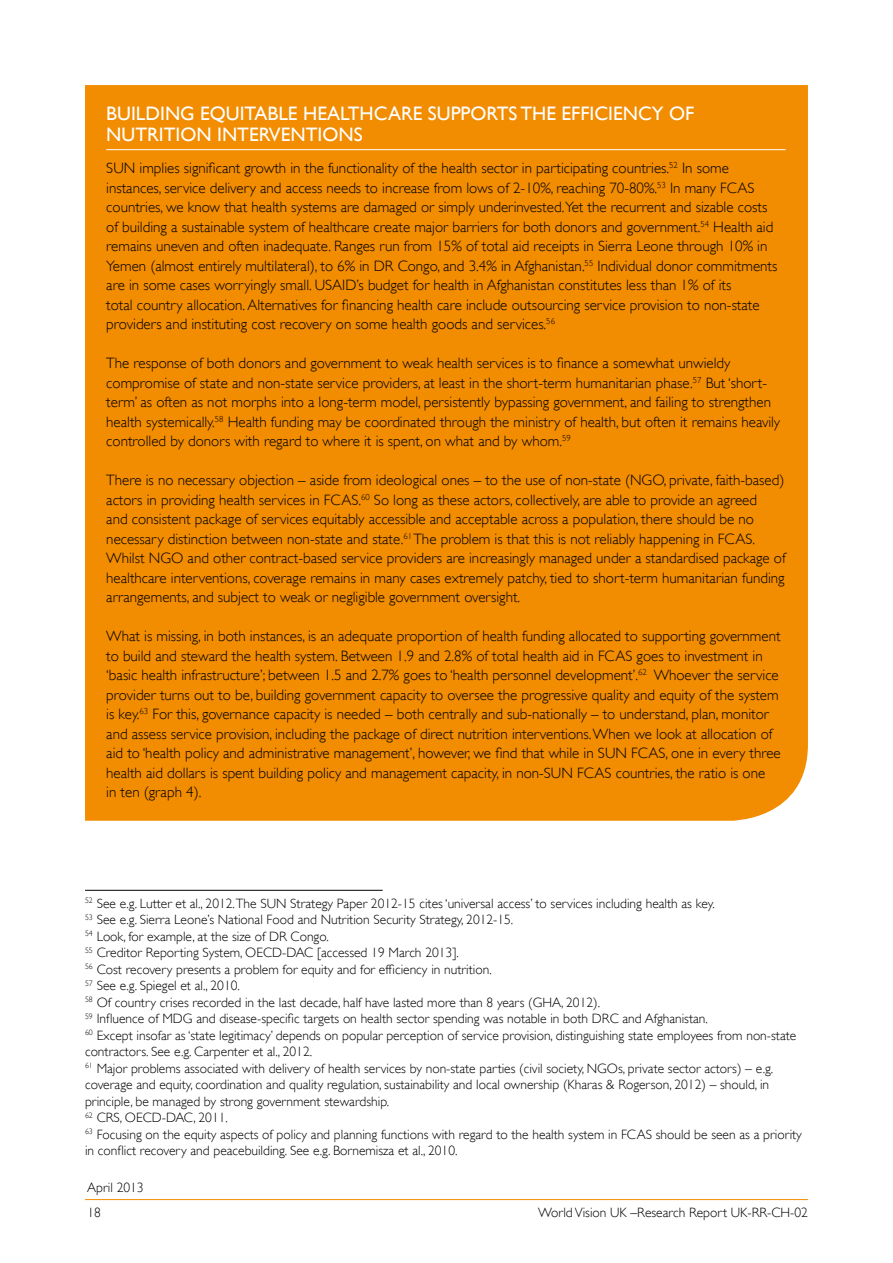
<style>
.page{position:relative;width:893px;height:1263px;background:#fff}
.page>*{position:absolute;margin:0;border:0;box-sizing:border-box;transform-origin:0 0}
.t1{font:19.5px/21px "Gill Sans";color:#fff}
.t2{font:300 15px/19.5px "Gill Sans";color:#000}
.t3{font:300 13.5px/16.5px "Gill Sans";color:#000}
</style>
<div class="page">
<div style="left:85px;top:85px;width:723px;height:736px;background:#f28c00"></div>
<hr style="left:106px;top:149px;width:680px;height:1px;background:#fff">
<hr style="left:85px;top:890px;width:298px;height:1px;background:#000">
<hr style="left:85px;top:1199px;width:723px;height:1px;background:#f28c00">
<h1 class="t1" style="left:106px;top:102px;width:589px">BUILDING EQUITABLE HEALTHCARE SUPPORTS THE EFFICIENCY OF<br>NUTRITION INTERVENTIONS</h1>
<p class="t2" style="left:106px;top:158px;width:673px">SUN implies significant growth in the functionality of the health sector in participating countries.<sup>52</sup> In some instances, service delivery and access needs to increase from lows of 2-10%, reaching 70-80%.<sup>53</sup> In many FCAS countries, we know that health systems are damaged or simply underinvested.Yet the recurrent and sizable costs of building a sustainable system of healthcare create major barriers for both donors and government.<sup>54</sup> Health aid remains uneven and often inadequate. Ranges run from 15% of total aid receipts in Sierra Leone through 10% in Yemen (almost entirely multilateral), to 6% in DR Congo, and 3.4% in Afghanistan.<sup>55</sup> Individual donor commitments are in some cases worryingly small. USAID’s budget for health in Afghanistan constitutes less than 1% of its<br>total country allocation. Alternatives for financing health care include outsourcing service provision to non-state providers and instituting cost recovery on some health goods and services.<sup>56</sup></p>
<p class="t2" style="left:106px;top:353px;width:675px">The response of both donors and government to weak health services is to finance a somewhat unwieldy compromise of state and non-state service providers, at least in the short-term humanitarian phase.<sup>57</sup> But ‘short&shy;term’ as often as not morphs into a long-term model, persistently bypassing government, and failing to strengthen health systemically.<sup>58</sup> Health funding may be coordinated through the ministry of health, but often it remains heavily controlled by donors with regard to where it is spent, on what and by whom.<sup>59</sup></p>
<p class="t2" style="left:106px;top:470px;width:681px">There is no necessary objection – aside from ideological ones – to the use of non-state (NGO, private, faith-based) actors in providing health services in FCAS.<sup>60</sup> So long as these actors, collectively, are able to provide an agreed<br>and consistent package of services equitably accessible and acceptable across a population, there should be no necessary distinction between non-state and state.<sup>61</sup> The problem is that this is not reliably happening in FCAS.<br>Whilst NGO and other contract-based service providers are increasingly managed under a standardised package of healthcare interventions, coverage remains in many cases extremely patchy, tied to short-term humanitarian funding arrangements, and subject to weak or negligible government oversight.</p>
<p class="t2" style="left:106px;top:626px;width:676px">What is missing, in both instances, is an adequate proportion of health funding allocated to supporting government to build and steward the health system. Between 1.9 and 2.8% of total health aid in FCAS goes to investment in ‘basic health infrastructure’; between 1.5 and 2.7% goes to ‘health personnel development’.<sup>62</sup> Whoever the service provider turns out to be, building government capacity to oversee the progressive quality and equity of the system is key.<sup>63</sup> For this, governance capacity is needed – both centrally and sub-nationally – to understand, plan, monitor and assess service provision, including the package of direct nutrition interventions. When we look at allocation of aid to ‘health policy and administrative management’, however, we find that while in SUN FCAS, one in every three health aid dollars is spent building policy and management capacity, in non-SUN FCAS countries, the ratio is one<br>in ten (graph 4).</p>
<p class="t3" style="left:85px;top:895px;width:718px"><sup>52</sup> See e.g. Lutter et al., 2012.The SUN Strategy Paper 2012-15 cites ‘universal access’ to services including health as key.<br><sup>53</sup> See e.g. Sierra Leone’s National Food and Nutrition Security Strategy, 2012-15.<br><sup>54</sup> Look, for example, at the size of DR Congo.<br><sup>55</sup> Creditor Reporting System, OECD-DAC [accessed 19 March 2013].<br><sup>56</sup> Cost recovery presents a problem for equity and for efficiency in nutrition.<br><sup>57</sup> See e.g. Spiegel et al., 2010.<br><sup>58</sup> Of country crises recorded in the last decade, half have lasted more than 8 years (GHA, 2012).<br><sup>59</sup> Influence of MDG and disease-specific targets on health sector spending was notable in both DRC and Afghanistan.<br><sup>60</sup> Except insofar as ‘state legitimacy’ depends on popular perception of service provision, distinguishing state employees from non-state contractors. See e.g. Carpenter et al., 2012.<br><sup>61</sup> Major problems associated with delivery of health services by non-state parties (civil society, NGOs, private sector actors) – e.g. coverage and equity, coordination and quality regulation, sustainability and local ownership (Kharas &amp; Rogerson, 2012) – should, in principle, be managed by strong government stewardship.<br><sup>62</sup> CRS, OECD-DAC, 2011.<br><sup>63</sup> Focusing on the equity aspects of policy and planning functions with regard to the health system in FCAS should be seen as a priority in conflict recovery and peacebuilding. See e.g. Bornemisza et al., 2010.</p>
<p class="t3" style="left:87px;top:1174px;width:58px;line-height:25.5px">April 2013<br>18</p>
<p class="t3" style="left:538px;top:1204px;width:271px">World Vision UK –Research Report UK-RR-CH-02</p>
</div>
